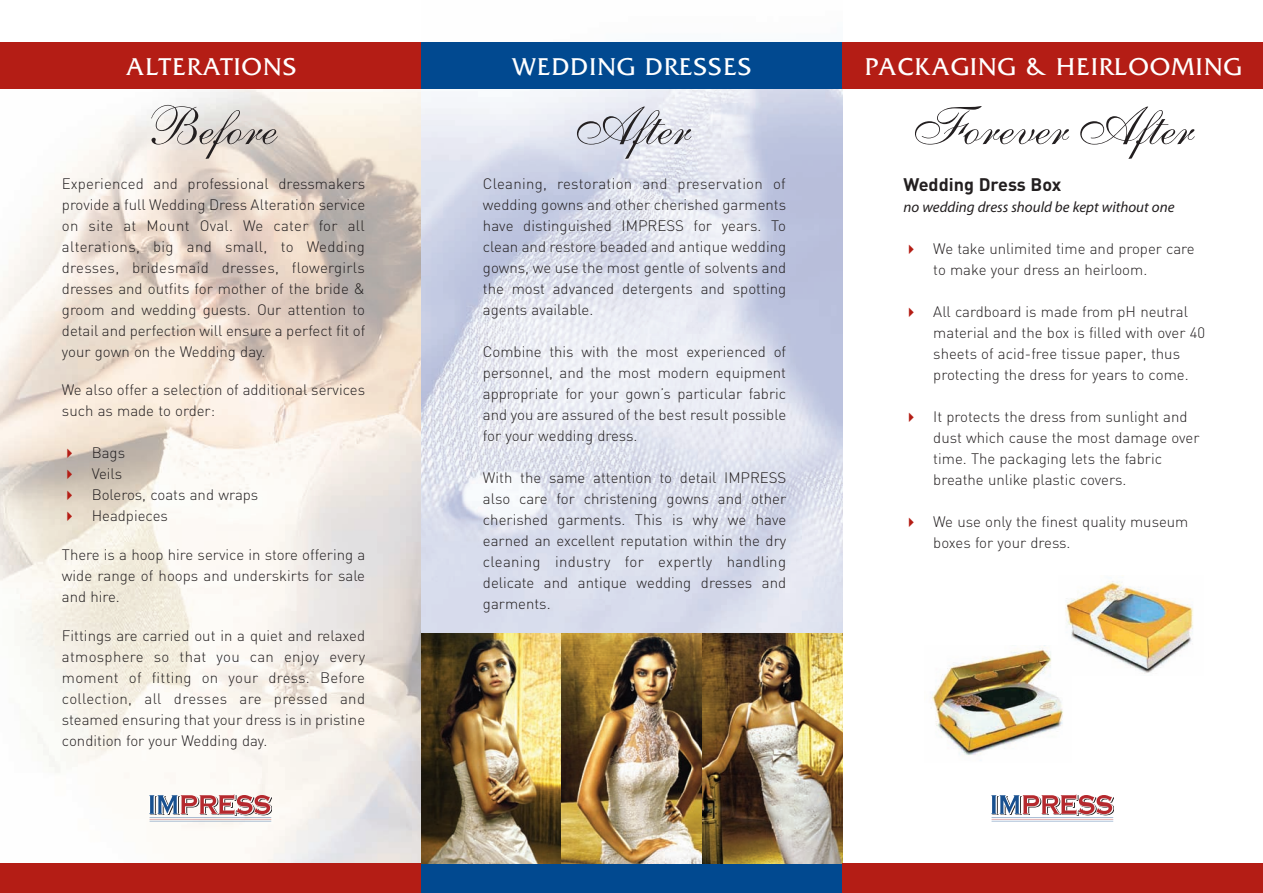
<style>
.page{position:relative;width:1263px;height:893px;background:#fff}
.page>*{position:absolute;margin:0;border:0;box-sizing:border-box;transform-origin:0 0}
.t1{font:54px "Shelley Allegro Script";color:#231f20}
.t2{font:25.5px "Friz Quadrata";letter-spacing:.055em;color:#fff}
.t3{font:700 18px "FFDIN";color:#231f20}
.t4{font:300 15px/21px "FFDIN";color:#231f20;text-align:justify}
.t5{font:italic 15px "Myriad";color:#231f20}
.s1{color:#b41d15}
</style>
<div class="page">
<img style="left:421px;top:42px;width:421px;height:592px">
<div style="left:421px;top:43px;width:421px;height:46px;background:#014990"></div>
<img style="left:0;top:89px;width:421px;height:774px">
<div style="left:0;top:43px;width:421px;height:46px;background:#b41d15"></div>
<div style="left:0;top:863px;width:421px;height:30px;background:#b41d15"></div>
<div style="left:421px;top:863px;width:421px;height:30px;background:#014990"></div>
<img style="left:421px;top:634px;width:421px;height:229px">
<div style="left:842px;top:43px;width:421px;height:46px;background:#b41d15"></div>
<svg style="left:991px;top:794px;width:123px;height:27px"></svg>
<hr style="left:991px;top:817px;width:122px;height:1px;background:#18508f">
<hr style="left:991px;top:819px;width:122px;height:1px;background:#b5292e">
<hr style="left:991px;top:821px;width:122px;height:1px;background:#18508f">
<svg style="left:149px;top:794px;width:123px;height:27px"></svg>
<hr style="left:150px;top:817px;width:121px;height:1px;background:#18508f">
<hr style="left:150px;top:819px;width:121px;height:1px;background:#b5292e">
<hr style="left:150px;top:821px;width:121px;height:1px;background:#18508f">
<div style="left:842px;top:863px;width:421px;height:30px;background:#b41d15"></div>
<img style="left:932px;top:645px;width:131px;height:116px">
<img style="left:1059px;top:581px;width:134px;height:94px">
<h2 class="t2" style="left:126px;top:51px;width:172px">ALTERATIONS</h2>
<h2 class="t2" style="left:512px;top:51px;width:241px">WEDDING DRESSES</h2>
<h2 class="t2" style="left:865px;top:51px;width:378px">PACKAGING &amp; HEIRLOOMING</h2>
<h1 class="t1" style="left:139px;top:107px;width:130px">Before</h1>
<h1 class="t1" style="left:568px;top:107px;width:115px">After</h1>
<h1 class="t1" style="left:906px;top:107px;width:280px">Forever After</h1>
<p class="t4" style="left:62px;top:175px;width:305px">Experienced and professional dressmakers provide a full Wedding Dress Alteration service on site at Mount Oval. We cater for all alterations, big and small, to Wedding dresses, bridesmaid dresses, flowergirls dresses and outfits for mother of the bride &amp; groom and wedding guests. Our attention to detail and perfection will ensure a perfect fit of your gown on the Wedding day.</p>
<p class="t4" style="left:62px;top:380px;width:305px">We also offer a selection of additional services such as made to order:</p>
<p class="t4" style="left:62px;top:443px;width:65px"><span class="s1">✔</span> Bags</p>
<p class="t4" style="left:62px;top:464px;width:62px"><span class="s1">✔</span> Veils</p>
<p class="t4" style="left:62px;top:485px;width:198px"><span class="s1">✔</span> Boleros, coats and wraps</p>
<p class="t4" style="left:62px;top:506px;width:108px"><span class="s1">✔</span> Headpieces</p>
<p class="t4" style="left:62px;top:545px;width:305px">There is a hoop hire service in store offering a wide range of hoops and underskirts for sale and hire.</p>
<p class="t4" style="left:62px;top:626px;width:305px">Fittings are carried out in a quiet and relaxed atmosphere so that you can enjoy every moment of fitting on your dress. Before collection, all dresses are pressed and steamed ensuring that your dress is in pristine condition for your Wedding day.</p>
<p class="t4" style="left:483px;top:175px;width:305px">Cleaning, restoration and preservation of wedding gowns and other cherished garments have distinguished IMPRESS for years. To clean and restore beaded and antique wedding gowns, we use the most gentle of solvents and the most advanced detergents and spotting agents available.</p>
<p class="t4" style="left:483px;top:343px;width:305px">Combine this with the most experienced of personnel, and the most modern equipment appropriate for your gown’s particular fabric and you are assured of the best result possible for your wedding dress.</p>
<p class="t4" style="left:483px;top:469px;width:305px">With the same attention to detail IMPRESS also care for christening gowns and other cherished garments. This is why we have earned an excellent reputation within the dry cleaning industry for expertly handling delicate and antique wedding dresses and garments.</p>
<p class="t3" style="left:903px;top:179px;width:159px">Wedding Dress Box</p>
<p class="t5" style="left:903px;top:202px;width:272px">no wedding dress should be kept without one</p>
<p class="t4" style="left:933px;top:240px;width:263px;text-indent:-30px"><span class="s1">✔</span> We take unlimited time and proper care to make your dress an heirloom.</p>
<p class="t4" style="left:933px;top:303px;width:273px;text-align:left;text-indent:-30px"><span class="s1">✔</span> All cardboard is made from pH neutral material and the box is filled with over 40 sheets of acid-free tissue paper, thus protecting the dress for years to come.</p>
<p class="t4" style="left:933px;top:408px;width:268px;text-align:left;text-indent:-30px"><span class="s1">✔</span> It protects the dress from sunlight and dust which cause the most damage over time. The packaging lets the fabric breathe unlike plastic covers.</p>
<p class="t4" style="left:933px;top:513px;width:257px;text-indent:-30px"><span class="s1">✔</span> We use only the finest quality museum boxes for your dress.</p>
</div>
